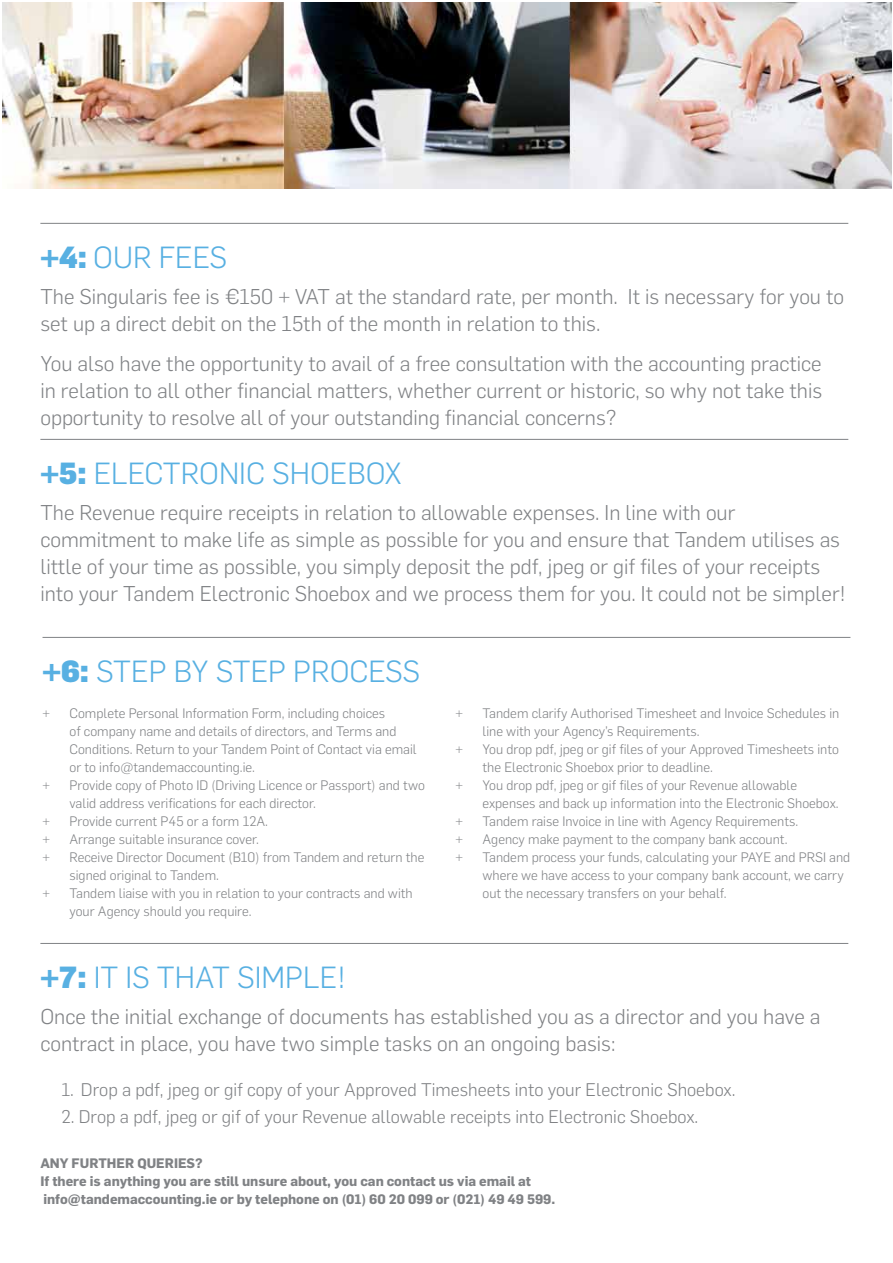
<style>
.page{position:relative;width:893px;height:1263px;background:#fff}
.page>*{position:absolute;margin:0;border:0;box-sizing:border-box;transform-origin:0 0}
.t1{font:300 30px "Flama";color:#58b0e2}
.t2{font:300 21px/27px "Flama";color:#808285}
.t3{font:300 18px "Flama";color:#808285}
.t4{font:300 13.5px/18px "Flama";color:#808285}
.t5{font:700 13.5px/18px "Flama";color:#808285}
.s1{font-weight:900}
</style>
<div class="page">
<hr style="left:43px;top:637px;width:807px;height:1px;background:#808285">
<hr style="left:40px;top:943px;width:808px;height:1px;background:#808285">
<hr style="left:40px;top:439px;width:808px;height:1px;background:#808285">
<hr style="left:40px;top:223px;width:808px;height:1px;background:#808285">
<img style="left:3px;top:2px;width:889px;height:187px">
<h1 class="t1" style="left:40px;top:237px;width:184px"><span class="s1">+4:</span> Our Fees</h1>
<h2 class="t2" style="left:40px;top:281px;width:805px">The Singularis fee is €150 + VAT at the standard rate, per month. It is necessary for you to set up a direct debit on the 15th of the month in relation to this.</h2>
<p class="t2" style="left:40px;top:349px;width:783px;text-align:justify">You also have the opportunity to avail of a free consultation with the accounting practice in relation to all other financial matters, whether current or historic, so why not take this opportunity to resolve all of your outstanding financial concerns?</p>
<h1 class="t1" style="left:40px;top:453px;width:362px"><span class="s1">+5:</span> Electronic Shoebox</h1>
<p class="t2" style="left:40px;top:497px;width:807px">The Revenue require receipts in relation to allowable expenses. I n line with our commitment to make life as simple as possible for you and ensure that Tandem utilises as little of your time as possible, you simply deposit the pdf, jpeg or gif files of your receipts into your Tandem Electronic Shoebox and we process them for you. It could not be simpler!</p>
<h1 class="t1" style="left:43px;top:651px;width:360px"><span class="s1">+6:</span> Step By Step Process</h1>
<p class="t4" style="left:43px;top:703px;width:9px">+</p>
<p class="t4" style="left:70px;top:703px;width:317px">Complete Personal I nformation Form, including choices</p>
<p class="t4" style="left:70px;top:721px;width:328px">of company name and details of directors, and Terms and</p>
<p class="t4" style="left:70px;top:739px;width:349px">Conditions. Return to your Tandem Point of Contact via email</p>
<p class="t4" style="left:70px;top:757px;width:187px">or to info@tandemaccounting.ie.</p>
<p class="t4" style="left:43px;top:775px;width:384px">+ Provide copy of Photo ID (Driving Licence or Passport) and two</p>
<p class="t4" style="left:70px;top:793px;width:248px">valid address verifications for each director.</p>
<p class="t4" style="left:43px;top:811px;width:227px">+ Provide current P45 or a form 12A.</p>
<p class="t4" style="left:43px;top:829px;width:9px">+</p>
<p class="t4" style="left:70px;top:829px;width:191px">Arrange suitable insurance cover.</p>
<p class="t4" style="left:43px;top:847px;width:383px">+ Receive Director Document (B10) from Tandem and return the</p>
<p class="t4" style="left:70px;top:865px;width:151px">signed original to Tandem.</p>
<p class="t4" style="left:43px;top:883px;width:372px">+ Tandem liaise with you in relation to your contracts and with</p>
<p class="t4" style="left:70px;top:901px;width:184px">your Agency should you require.</p>
<p class="t4" style="left:455px;top:703px;width:385px">+ Tandem clarify Authorised Timesheet and I nvoice Schedules in</p>
<p class="t4" style="left:482px;top:721px;width:219px">line with your Agency’s Requirements.</p>
<p class="t4" style="left:455px;top:739px;width:9px">+</p>
<p class="t4" style="left:482px;top:739px;width:358px">You drop pdf, jpeg or gif files of your Approved Timesheets into the Electronic Shoebox prior to deadline.</p>
<p class="t4" style="left:455px;top:775px;width:9px">+</p>
<p class="t4" style="left:482px;top:775px;width:316px">You drop pdf, jpeg or gif files of your Revenue allowable</p>
<p class="t4" style="left:482px;top:793px;width:358px">expenses and back up information into the Electronic Shoebox.</p>
<p class="t4" style="left:455px;top:811px;width:344px">+ Tandem raise I nvoice in line with Agency Requirements.</p>
<p class="t4" style="left:455px;top:829px;width:9px">+</p>
<p class="t4" style="left:482px;top:829px;width:306px">Agency make payment to the company bank account.</p>
<p class="t4" style="left:455px;top:847px;width:396px">+ Tandem process your funds, calculating your PAYE and PRSI and</p>
<p class="t4" style="left:482px;top:865px;width:363px">where we have access to your company bank account, we carry</p>
<p class="t4" style="left:482px;top:883px;width:246px">out the necessary transfers on your behalf.</p>
<h1 class="t1" style="left:40px;top:957px;width:307px"><span class="s1">+7:</span> It is that simple!</h1>
<h2 class="t2" style="left:40px;top:1001px;width:782px">Once the initial exchange of documents has established you as a director and you have a contract in place, you have two simple tasks on an ongoing basis:</h2>
<h3 class="t3" style="left:61px;top:1077px;width:676px">1. D rop a pdf, jpeg or gif copy of your Approved Timesheets into your Electronic Shoebox.</h3>
<h3 class="t3" style="left:61px;top:1104px;width:638px">2. Drop a pdf, jpeg or gif of your Revenue allowable receipts into Electronic Shoebox.</h3>
<p class="t5" style="left:40px;top:1153px;width:516px">Any further queries?<br>If there is anything you are still unsure about, you can contact us via email at info@tandemaccounting.ie or by telephone on (01) 60 20 099 or (021) 49 49 599.</p>
</div>
